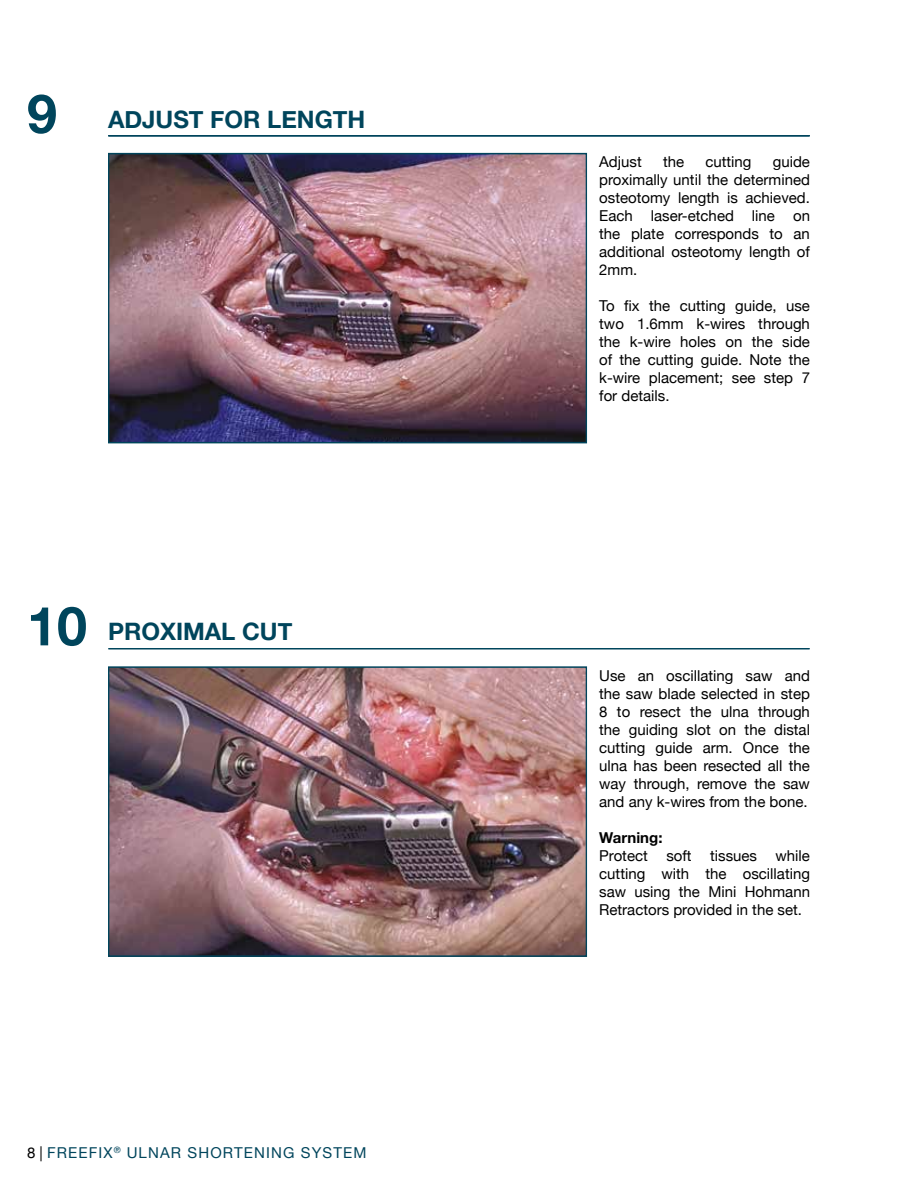
<style>
.page{position:relative;width:918px;height:1188px;background:#fff}
.page>*{position:absolute;margin:0;border:0;box-sizing:border-box;transform-origin:0 0}
.t1{font:700 54px "Helvetica Neue";color:#00455c}
.t2{font:700 24px "Helvetica Neue";color:#00455c}
.t3{font:15px/18px "Helvetica Neue";color:#000;text-align:justify}
.t4{font:15px "Helvetica Neue";letter-spacing:.075em;color:#00455c}
.t5{font:700 15px "Helvetica Neue";color:#000}
.s1{color:#000}
</style>
<div class="page">
<img style="left:110px;top:155px;width:475px;height:286px">
<div style="left:108px;top:153px;width:479px;height:290px;border:1px solid #00455c"></div>
<img style="left:110px;top:668px;width:475px;height:287px">
<div style="left:108px;top:666px;width:479px;height:291px;border:1px solid #00455c"></div>
<hr style="left:109px;top:648px;width:700px;height:2px;background:#00455c">
<hr style="left:109px;top:135px;width:700px;height:2px;background:#00455c">
<h1 class="t1" style="left:27px;top:71px;width:32px">9</h1>
<h2 class="t2" style="left:108px;top:100px;width:259px">ADJUST FOR LENGTH</h2>
<h1 class="t1" style="left:27px;top:584px;width:62px">10</h1>
<h2 class="t2" style="left:108px;top:612px;width:186px">PROXIMAL CUT</h2>
<p class="t4" style="left:27px;top:1142px;width:341px"><span class="s1">8 |</span> FREEFIX<sup>®</sup> ULNAR SHORTENING SYSTEM</p>
<p class="t3" style="left:599px;top:154px;width:44px">Adjust</p>
<p class="t3" style="left:663px;top:154px;width:23px">the</p>
<p class="t3" style="left:705px;top:154px;width:48px">cutting</p>
<p class="t3" style="left:599px;top:154px;width:212px;text-indent:174px">guide proximally until the determined osteotomy length is achieved.<br>Each laser-etched line on the plate corresponds to an additional osteotomy length of 2mm.</p>
<p class="t3" style="left:599px;top:298px;width:212px">To fix the cutting guide, use two 1.6mm k-wires through the k-wire holes on the side of the cutting guide. Note the k-wire placement; see step 7 for details.</p>
<p class="t3" style="left:599px;top:667px;width:212px">Use an oscillating saw and the saw blade selected in step 8 to resect the ulna through the guiding slot on the distal cutting guide arm. Once the ulna has been resected all the way through, remove the saw and any k-wires from the bone.</p>
<p class="t5" style="left:599px;top:826px;width:65px">Warning:</p>
<p class="t3" style="left:599px;top:847px;width:212px">Protect soft tissues while cutting with the oscillating saw using the Mini Hohmann Retractors provided in the set.</p>
</div>
